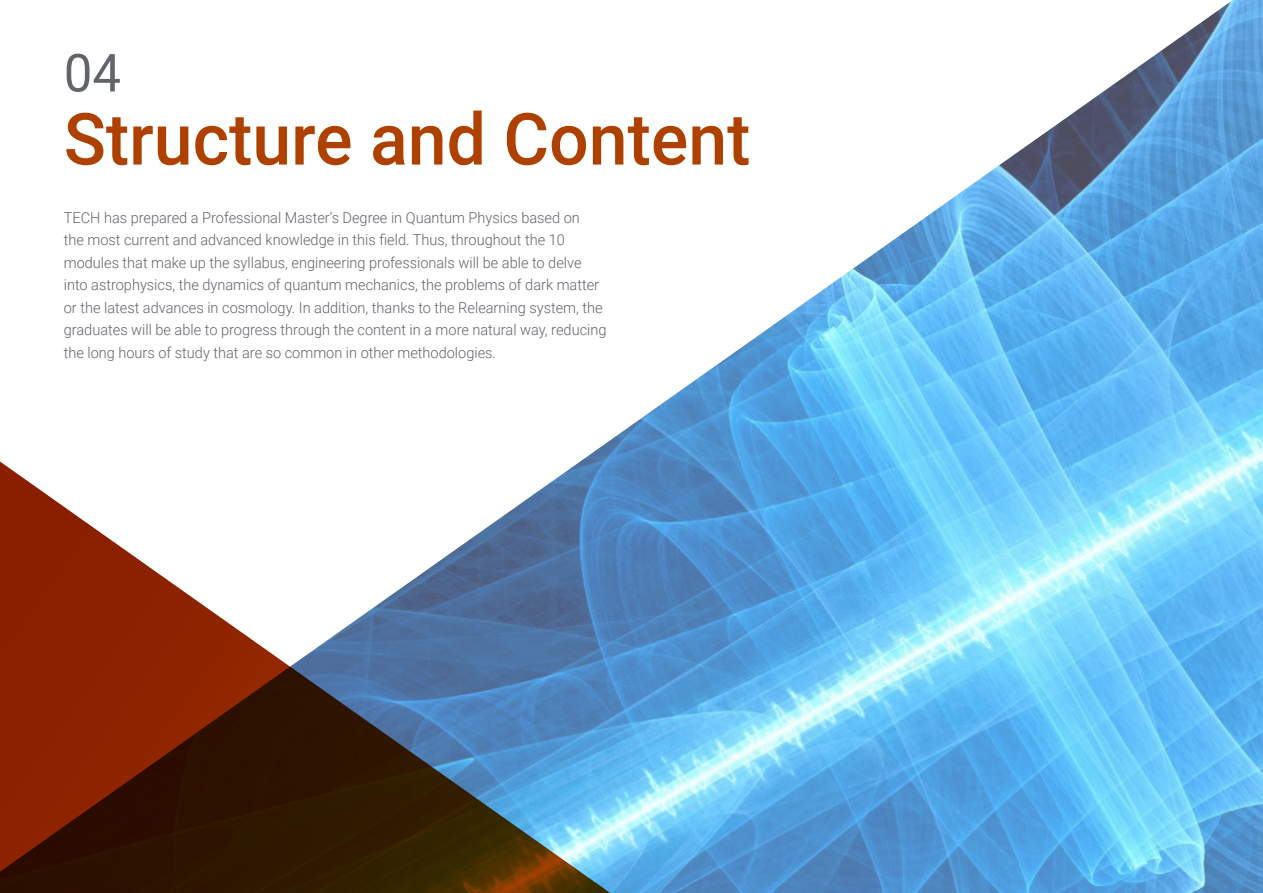
<style>
.page{position:relative;width:1263px;height:893px;background:#fff}
.page>*{position:absolute;margin:0;border:0;box-sizing:border-box;transform-origin:0 0}
.t1{font:500 72px "Roboto";color:#ae4000}
.t2{font:52.5px "Roboto";color:#61646a}
.t3{font:300 15px/22.5px "Roboto";color:#61646a}
</style>
<div class="page">
<img style="left:602px;top:0;width:661px;height:893px">
<svg style="left:0;top:446px;width:640px;height:447px"></svg>
<h2 class="t2" style="left:64px;top:36px;width:59px">04</h2>
<h1 class="t1" style="left:64px;top:89px;width:688px">Structure and Content</h1>
<p class="t3" style="left:64px;top:205px;width:544px">TECH has prepared a Professional Master’s Degree in Quantum Physics based on<br>the most current and advanced knowledge in this field. Thus, throughout the 10 modules that make up the syllabus, engineering professionals will be able to delve into astrophysics, the dynamics of quantum mechanics, the problems of dark matter or the latest advances in cosmology. In addition, thanks to the Relearning system, the graduates will be able to progress through the content in a more natural way, reducing the long hours of study that are so common in other methodologies.</p>
</div>
